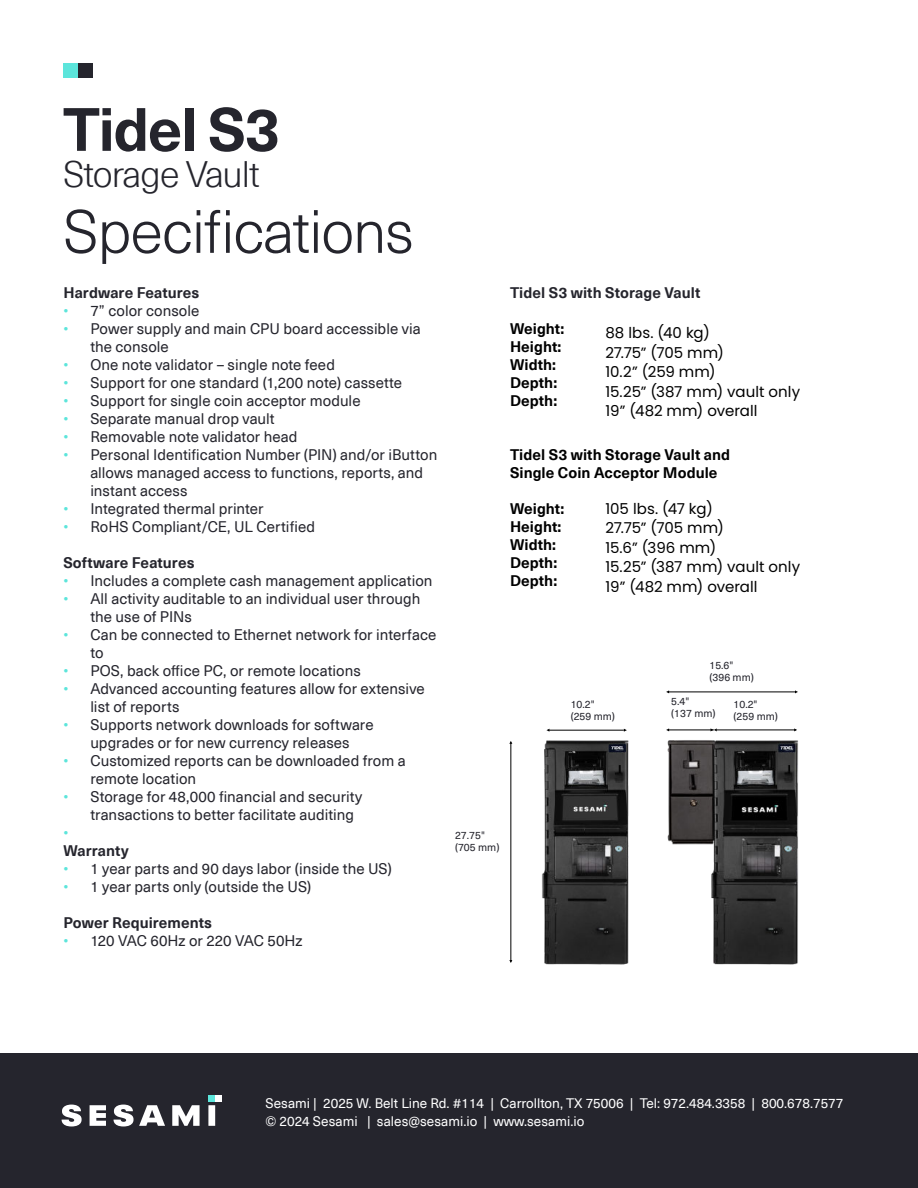
<style>
.page{position:relative;width:918px;height:1188px;background:#fff}
.page>*{position:absolute;margin:0;border:0;box-sizing:border-box;transform-origin:0 0}
.t1{font:300 60px "Neue Haas Unica W1 G";letter-spacing:-.025em;color:#25252d}
.t2{font:700 60px "Neue Haas Unica W1 G";letter-spacing:-.025em;color:#25252d}
.t3{font:300 36px "Neue Haas Unica W1 G";letter-spacing:-.025em;color:#25252d}
.t4{font:15px/18px "Neue Haas Unica W1 G";letter-spacing:.005em;color:#25252d}
.t5{font:15px/19.5px "Poppins";color:#000}
.t6{font:700 15px/18px "Neue Haas Unica W1 G";letter-spacing:.005em;color:#000}
.t7{font:700 15px "Neue Haas Unica W1 G";letter-spacing:.005em;color:#25252d}
.t8{font:15px "Neue Haas Unica W1 G";color:#5ce5db}
.t9{font:13.5px/18px "Neue Haas Unica W1 G";color:#fff}
.t10{font:10.5px/12px "Neue Haas Unica W1 G";color:#25252d}
.s1{color:#5ce5db}
</style>
<div class="page">
<div style="left:63px;top:63px;width:15px;height:15px;background:#5ce5db"></div>
<div style="left:78px;top:63px;width:15px;height:15px;background:#25252d"></div>
<div style="left:0;top:1054px;width:918px;height:134px;background:#25252d"></div>
<svg style="left:62px;top:1105px;width:153px;height:21px"></svg>
<div style="left:208px;top:1096px;width:7px;height:6px;background:#5ce6db"></div>
<div style="left:215px;top:1096px;width:7px;height:6px;background:#fff"></div>
<hr style="left:511px;top:742px;width:1px;height:220px;background:#000">
<hr style="left:669px;top:730px;width:45px;height:1px;background:#000">
<img style="left:667px;top:740px;width:132px;height:224px">
<hr style="left:716px;top:730px;width:80px;height:1px;background:#000">
<svg style="left:711px;top:728px;width:6px;height:3px"></svg>
<hr style="left:669px;top:692px;width:127px;height:1px;background:#000">
<img style="left:542px;top:740px;width:87px;height:225px">
<hr style="left:549px;top:730px;width:75px;height:1px;background:#000">
<h1 class="t2" style="left:63px;top:104px;width:219px">Tidel S3</h1>
<h2 class="t3" style="left:63px;top:159px;width:199px">Storage Vault</h2>
<h1 class="t1" style="left:63px;top:188px;width:352px">Specifications</h1>
<p class="t7" style="left:63px;top:286px;width:138px">Hardware Features</p>
<p class="t4" style="left:63px;top:303px;width:138px"><span class="s1">•</span> 7” color console</p>
<p class="t4" style="left:90px;top:321px;width:332px;text-indent:-27px"><span class="s1">•</span> Power supply and main CPU board accessible via the console</p>
<p class="t4" style="left:63px;top:357px;width:273px"><span class="s1">•</span> One note validator – single note feed</p>
<p class="t4" style="left:63px;top:375px;width:340px"><span class="s1">•</span> Support for one standard (1,200 note) cassette</p>
<p class="t4" style="left:63px;top:393px;width:299px"><span class="s1">•</span> Support for single coin acceptor module</p>
<p class="t4" style="left:63px;top:411px;width:213px"><span class="s1">•</span> Separate manual drop vault</p>
<p class="t4" style="left:63px;top:429px;width:236px"><span class="s1">•</span> Removable note validator head</p>
<p class="t4" style="left:90px;top:445px;width:348px;text-indent:-27px"><span class="s1">•</span> Personal Identification Number (PIN) and/or iButton allows managed access to functions, reports, and instant access</p>
<p class="t4" style="left:63px;top:501px;width:202px"><span class="s1">•</span> Integrated thermal printer</p>
<p class="t4" style="left:63px;top:517px;width:253px"><span class="s1">•</span> RoHS Compliant/CE, UL Certified</p>
<p class="t7" style="left:63px;top:556px;width:133px">Software Features</p>
<p class="t4" style="left:63px;top:573px;width:371px"><span class="s1">•</span> Includes a complete cash management application</p>
<p class="t4" style="left:90px;top:591px;width:331px;text-indent:-27px"><span class="s1">•</span> All activity auditable to an individual user through the use of PINs</p>
<p class="t4" style="left:90px;top:625px;width:347px;text-indent:-27px"><span class="s1">•</span> Can be connected to Ethernet network for interface to</p>
<p class="t4" style="left:63px;top:661px;width:299px"><span class="s1">•</span> POS, back office PC, or remote locations</p>
<p class="t4" style="left:90px;top:681px;width:336px;text-indent:-27px"><span class="s1">•</span> Advanced accounting features allow for extensive list of reports</p>
<p class="t4" style="left:63px;top:715px;width:312px;text-align:center"><span class="s1">•</span> Supports network downloads for software upgrades or for new currency releases</p>
<p class="t4" style="left:90px;top:753px;width:317px;text-indent:-27px"><span class="s1">•</span> Customized reports can be downloaded from a remote location</p>
<p class="t4" style="left:90px;top:787px;width:273px;text-indent:-27px"><span class="s1">•</span> Storage for 48,000 financial and security transactions to better facilitate auditing</p>
<p class="t8" style="left:63px;top:826px;width:7px">•</p>
<p class="t7" style="left:63px;top:844px;width:67px">Warranty</p>
<p class="t4" style="left:63px;top:861px;width:330px"><span class="s1">•</span> 1 year parts and 90 days labor (inside the US)</p>
<p class="t4" style="left:63px;top:879px;width:249px"><span class="s1">•</span> 1 year parts only (outside the US)</p>
<p class="t7" style="left:63px;top:916px;width:150px">Power Requirements</p>
<p class="t4" style="left:63px;top:933px;width:241px"><span class="s1">•</span> 120 VAC 60Hz or 220 VAC 50Hz</p>
<p class="t7" style="left:510px;top:286px;width:192px">Tidel S3 with Storage Vault</p>
<p class="t6" style="left:510px;top:321px;width:56px">Weight:<br>Height:<br>Width:<br>Depth:<br>Depth:</p>
<p class="t5" style="left:605px;top:323px;width:196px">88 lbs. (40 kg)<br>27.75” (705 mm)<br>10.2” (259 mm)<br>15.25” (387 mm) vault only<br>19” (482 mm) overall</p>
<p class="t6" style="left:510px;top:447px;width:222px">Tidel S3 with Storage Vault and<br>Single Coin Acceptor Module</p>
<p class="t6" style="left:510px;top:501px;width:56px">Weight:<br>Height:<br>Width:<br>Depth:<br>Depth:</p>
<p class="t5" style="left:605px;top:499px;width:196px">105 lbs. (47 kg)<br>27.75” (705 mm)<br>15.6” (396 mm)<br>15.25” (387 mm) vault only<br>19” (482 mm) overall</p>
<p class="t10" style="left:571px;top:698px;width:46px">10.2" (259 mm)</p>
<p class="t10" style="left:709px;top:660px;width:46px">15.6" (396 mm)</p>
<p class="t10" style="left:671px;top:696px;width:46px">5.4"<br>(137 mm)</p>
<p class="t10" style="left:734px;top:698px;width:46px">10.2" (259 mm)</p>
<p class="t10" style="left:455px;top:830px;width:46px">27.75" (705 mm)</p>
<p class="t9" style="left:266px;top:1095px;width:579px">Sesami | 2025 W. Belt Line Rd. #114 | Carrollton, TX 75006 | Tel: 972.484.3358 | 800.678.7577 © 2024 Sesami | sales@sesami.io | www.sesami.io</p>
</div>
